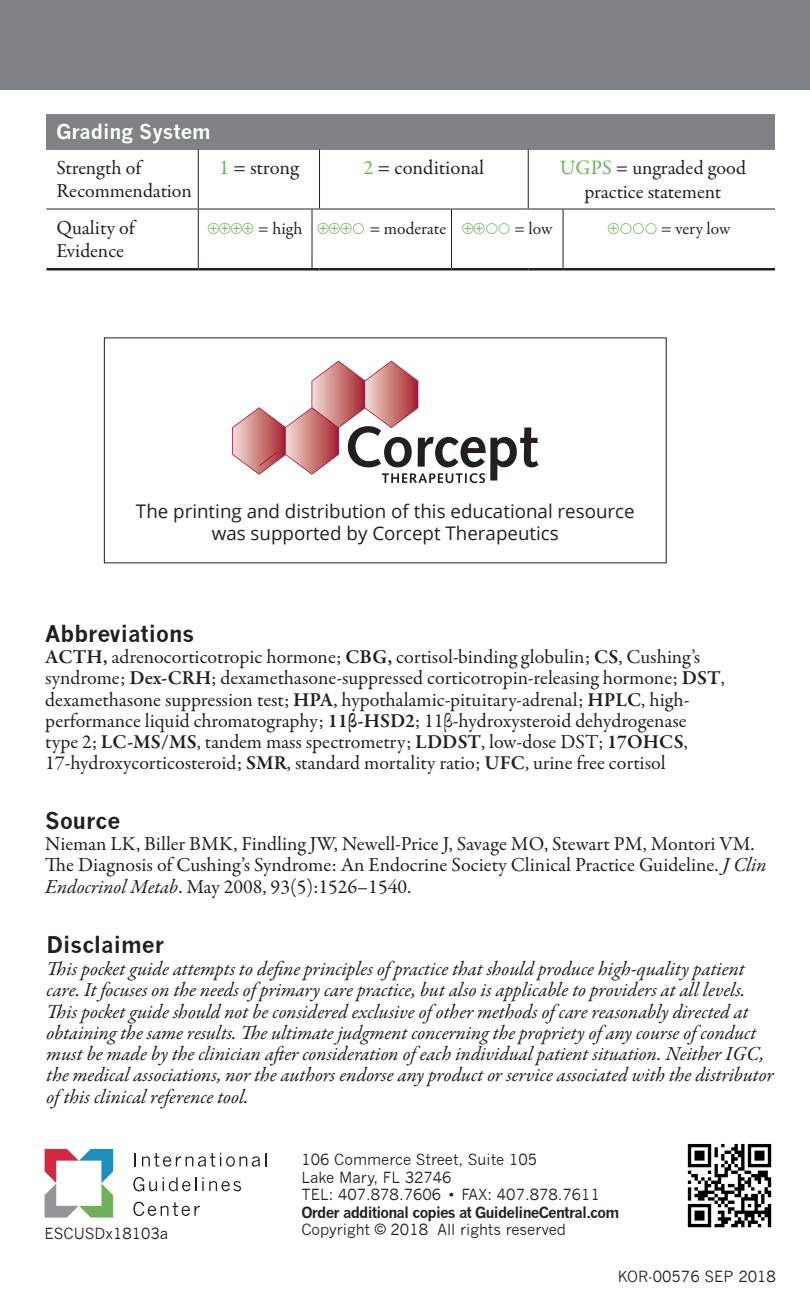
<style>
.page{position:relative;width:810px;height:1305px;background:#fff}
.page>*{position:absolute;margin:0;border:0;box-sizing:border-box;transform-origin:0 0}
.t1{font:700 22.5px "News Gothic";color:#231f20}
.t2{font:20.5px "Garamond Premr Pro";letter-spacing:-.005em;color:#231f20}
.t3{font:20px/21.2px "Garamond Premr Pro";color:#231f20}
.t4{font:italic 20px/21.2px "Garamond Premr Pro";color:#231f20}
.t5{font:700 20px "News Gothic";color:#fff}
.t6{font:18.75px/22.5px "Open Sans";color:#231f20;text-align:center}
.t7{font:17.5px "Garamond Premr Pro";color:#231f20}
.t8{font:15px/17.5px "News Gothic";color:#231f20}
.t9{font:700 15px "News Gothic";letter-spacing:-.05em;color:#231f20}
.s1{color:#6eb159}
.s2{font-size:20.5px;color:#6eb159}
.s3{font-weight:600}
.s4{font-style:italic}
</style>
<div class="page">
<div style="left:0;top:0;width:810px;height:90px;background:#808285"></div>
<svg style="left:45px;top:1149px;width:68px;height:69px"></svg>
<svg style="left:135px;top:1153px;width:1px;height:13px"></svg>
<svg style="left:142px;top:1153px;width:124px;height:14px"></svg>
<svg style="left:133px;top:1177px;width:24px;height:14px"></svg>
<svg style="left:163px;top:1177px;width:78px;height:14px"></svg>
<svg style="left:133px;top:1202px;width:67px;height:14px"></svg>
<svg style="left:687px;top:1143px;width:85px;height:85px"></svg>
<svg style="left:688px;top:1144px;width:83px;height:83px"></svg>
<div style="left:46px;top:114px;width:729px;height:35px;background:#808285"></div>
<hr style="left:198px;top:149px;width:1px;height:60px;background:#231f20">
<hr style="left:46px;top:209px;width:152px;height:1px;background:#231f20">
<hr style="left:198px;top:209px;width:1px;height:59px;background:#231f20">
<hr style="left:563px;top:209px;width:212px;height:1px;background:#231f20">
<hr style="left:563px;top:209px;width:1px;height:59px;background:#231f20">
<hr style="left:46px;top:268px;width:152px;height:3px;background:#231f20">
<hr style="left:198px;top:268px;width:114px;height:3px;background:#231f20">
<hr style="left:452px;top:268px;width:76px;height:3px;background:#231f20">
<hr style="left:528px;top:268px;width:35px;height:3px;background:#231f20">
<hr style="left:563px;top:268px;width:212px;height:3px;background:#231f20">
<hr style="left:319px;top:149px;width:1px;height:60px;background:#231f20">
<hr style="left:528px;top:149px;width:1px;height:60px;background:#231f20">
<hr style="left:198px;top:209px;width:114px;height:1px;background:#231f20">
<hr style="left:452px;top:209px;width:76px;height:1px;background:#231f20">
<hr style="left:528px;top:209px;width:35px;height:1px;background:#231f20">
<hr style="left:312px;top:209px;width:1px;height:59px;background:#231f20">
<hr style="left:320px;top:209px;width:132px;height:1px;background:#231f20">
<hr style="left:451px;top:209px;width:1px;height:59px;background:#231f20">
<svg style="left:312px;top:268px;width:8px;height:3px"></svg>
<hr style="left:320px;top:268px;width:132px;height:3px;background:#231f20">
<svg style="left:232px;top:361px;width:306px;height:122px"></svg>
<p class="t5" style="left:56px;top:120px;width:156px">Grading System</p>
<p class="t3" style="left:56px;top:157px;width:137px;line-height:23px">Strength of<br>Recommendation</p>
<p class="t2" style="left:219px;top:156px;width:81px"><span class="s1">1</span> = strong</p>
<p class="t2" style="left:363px;top:156px;width:122px"><span class="s1">2</span> = conditional</p>
<p class="t3" style="left:560px;top:157px;width:188px;line-height:23px;text-align:center"><span class="s2">UGPS</span> = ungraded good practice statement</p>
<p class="t3" style="left:56px;top:216px;width:80px;line-height:23px">Quality of<br>Evidence</p>
<p class="t7" style="left:208px;top:218px;width:279px"><span class="s1">⊕⊕⊕⊕</span> = high <span class="s1">⊕⊕⊕</span> = moderate <span class="s1">⊕⊕</span></p>
<p class="t7" style="left:514px;top:218px;width:40px">= low</p>
<p class="t7" style="left:661px;top:218px;width:71px">= very low</p>
<p class="t6" style="left:136px;top:499px;width:500px">The printing and distribution of this educational resource was supported by Corcept Therapeutics</p>
<p class="t1" style="left:45px;top:620px;width:151px">Abbreviations</p>
<p class="t3" style="left:45px;top:647px;width:681px"><span class="s3">ACTH,</span> adrenocorticotropic hormone; <span class="s3">CBG,</span> cortisol-binding globulin; <span class="s3">CS</span>, Cushing’s syndrome; <span class="s3">Dex-CRH</span>; dexamethasone-suppressed corticotropin-releasing hormone; <span class="s3">DST</span>, dexamethasone suppression test; <span class="s3">HPA</span>, hypothalamic-pituitary-adrenal; <span class="s3">HPLC</span>, high&shy;performance liquid chromatography; <span class="s3">11β-HSD2</span>; 11β-hydroxysteroid dehydrogenase<br>type 2; <span class="s3">LC-MS/MS</span>, tandem mass spectrometry; <span class="s3">LDDST</span>, low-dose DST; <span class="s3">17OHCS</span>, 17-hydroxycorticosteroid; <span class="s3">SMR</span>, standard mortality ratio; <span class="s3">UFC</span>, urine free cortisol</p>
<p class="t1" style="left:45px;top:807px;width:77px">Source</p>
<p class="t3" style="left:45px;top:834px;width:723px">Nieman LK, Biller BMK, Findling JW, Newell-Price J, Savage MO, Stewart PM, Montori VM.<br>The Diagnosis of Cushing’s Syndrome: An Endocrine Society Clinical Practice Guideline. <span class="s4">J Clin<br>Endocrinol Metab</span>. May 2008, 93(5):1526–1540.</p>
<p class="t1" style="left:47px;top:931px;width:119px">Disclaimer</p>
<p class="t4" style="left:47px;top:959px;width:729px">This pocket guide attempts to define principles of practice that should produce high-quality patient care. It focuses on the needs of primary care practice, but also is applicable to providers at all levels.<br>This pocket guide should not be considered exclusive of other methods of care reasonably directed at obtaining the same results. The ultimate judgment concerning the propriety of any course of conduct must be made by the clinician after consideration of each individual patient situation. Neither IGC, the medical associations, nor the authors endorse any product or service associated with the distributor of this clinical reference tool.</p>
<p class="t8" style="left:301px;top:1151px;width:300px">106 Commerce Street, Suite 105<br>Lake Mary, FL 32746<br>TEL: 407.878.7606 • FAX: 407.878.7611</p>
<p class="t9" style="left:301px;top:1203px;width:319px">Order additional copies at GuidelineCentral.com</p>
<p class="t8" style="left:45px;top:1225px;width:125px">ESCUSDx18103a</p>
<p class="t8" style="left:301px;top:1221px;width:266px">Copyright © 2018 All rights reserved</p>
<p class="t8" style="left:618px;top:1268px;width:160px">KOR-00576 SEP 2018</p>
</div>
